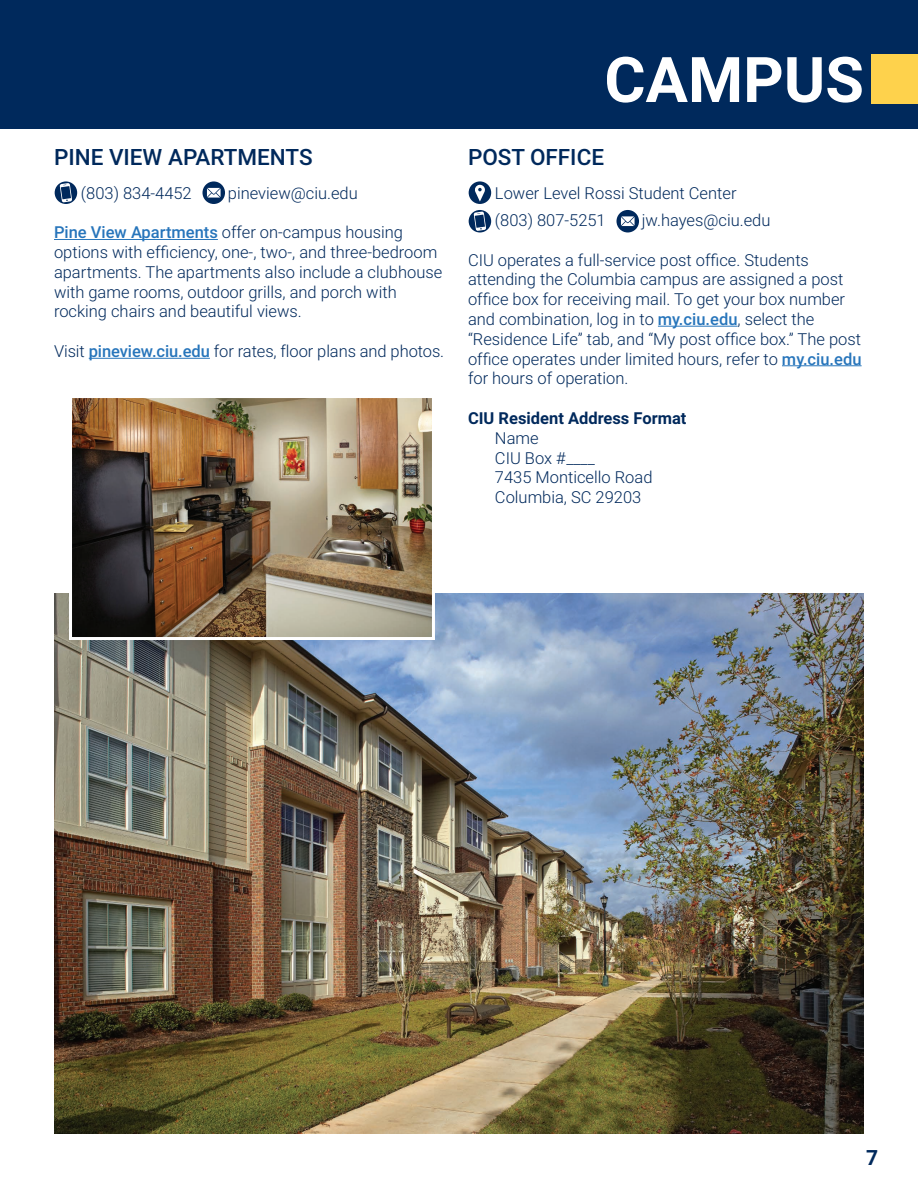
<style>
.page{position:relative;width:918px;height:1188px;background:#fff}
.page>*{position:absolute;margin:0;border:0;box-sizing:border-box;transform-origin:0 0}
.t1{font:700 63px "Roboto";color:#fff}
.t2{font:500 22.5px "Roboto";color:#00295c}
.t3{font:700 21px "Roboto";color:#00295c}
.t4{font:300 16.5px/19.8px "Roboto";color:#00295c}
.t5{font:700 16.5px "Roboto";color:#00295c}
.s1{font-weight:500;color:#2775bb}
</style>
<div class="page">
<img style="left:54px;top:594px;width:810px;height:539px">
<div style="left:0;top:0;width:918px;height:129px;background:#00295c"></div>
<div style="left:872px;top:54px;width:46px;height:49px;background:#fed24c"></div>
<hr style="left:54px;top:239px;width:164px;height:1px;background:#2775bb">
<hr style="left:89px;top:358px;width:121px;height:1px;background:#2775bb">
<svg style="left:202px;top:181px;width:23px;height:23px"></svg>
<svg style="left:55px;top:181px;width:22px;height:23px"></svg>
<hr style="left:658px;top:326px;width:80px;height:1px;background:#2775bb">
<hr style="left:782px;top:365px;width:80px;height:1px;background:#2775bb">
<svg style="left:616px;top:210px;width:23px;height:22px"></svg>
<svg style="left:469px;top:210px;width:22px;height:22px"></svg>
<svg style="left:469px;top:181px;width:22px;height:23px"></svg>
<img style="left:73px;top:399px;width:358px;height:237px">
<div style="left:69px;top:395px;width:366px;height:245px;border:3px solid #fff"></div>
<p class="t2" style="left:54px;top:142px;width:260px">PINE VIEW APARTMENTS</p>
<p class="t4" style="left:81px;top:182px;width:112px">(803) 834-4452</p>
<p class="t4" style="left:228px;top:182px;width:132px">pineview@ciu.edu</p>
<p class="t4" style="left:54px;top:222px;width:390px"><span class="s1">Pine View Apartments</span> offer on-campus housing options with efficiency, one-, two-, and three-bedroom apartments. The apartments also include a clubhouse with game rooms, outdoor grills, and porch with rocking chairs and beautiful views.</p>
<p class="t4" style="left:54px;top:341px;width:392px">Visit <span class="s1">pineview.ciu.edu</span> for rates, floor plans and photos.</p>
<p class="t1" style="left:604px;top:35px;width:261px">CAMPUS</p>
<p class="t2" style="left:468px;top:142px;width:138px">POST OFFICE</p>
<p class="t4" style="left:495px;top:182px;width:243px">Lower Level Rossi Student Center</p>
<p class="t4" style="left:495px;top:210px;width:112px">(803) 807-5251</p>
<p class="t4" style="left:642px;top:210px;width:130px">jw.hayes@ciu.edu</p>
<p class="t4" style="left:468px;top:249px;width:395px">CIU operates a full-service post office. Students attending the Columbia campus are assigned a post office box for receiving mail. To get your box number and combination, log in to <span class="s1">my.ciu.edu</span>, select the “Residence Life” tab, and “My post office box.” The post office operates under limited hours, refer to <span class="s1">my.ciu.edu </span>for hours of operation.</p>
<p class="t5" style="left:468px;top:407px;width:220px">CIU Resident Address Format</p>
<p class="t4" style="left:495px;top:427px;width:45px">Name</p>
<p class="t4" style="left:495px;top:447px;width:101px">CIU Box #____</p>
<p class="t4" style="left:495px;top:467px;width:159px">7435 Monticello Road</p>
<p class="t4" style="left:495px;top:487px;width:148px">Columbia, SC 29203</p>
<p class="t3" style="left:866px;top:1143px;width:14px">7</p>
</div>
